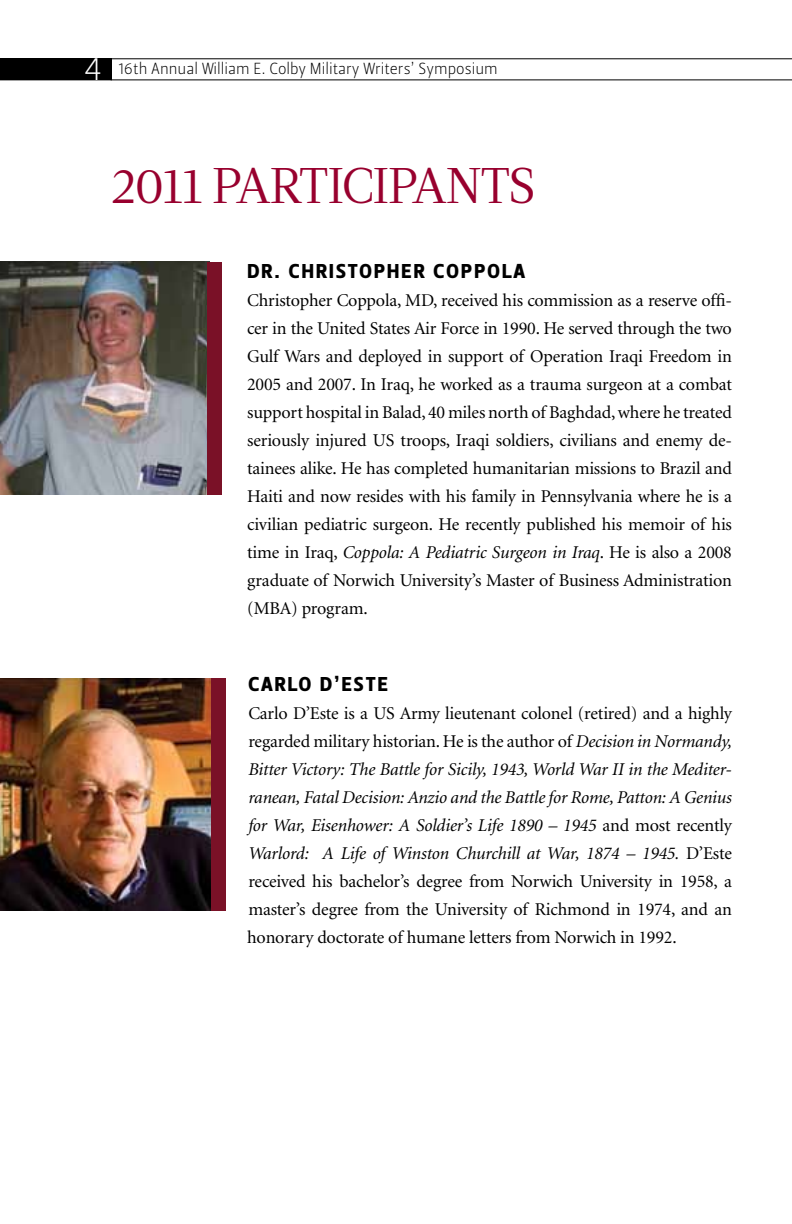
<style>
.page{position:relative;width:792px;height:1224px;background:#fff}
.page>*{position:absolute;margin:0;border:0;box-sizing:border-box;transform-origin:0 0}
.t1{font:50px "Leitura Roman 1";letter-spacing:-.03em;color:#98002e}
.t2{font:20px "Leitura Sans Grot 4";letter-spacing:.115em;color:#000}
.t3{font:18px/28px "Minion";letter-spacing:-.01em;color:#000;text-align:justify}
.t4{font:16px "Leitura Sans Grot 1";color:#000}
.s1{font-size:33px;color:#fff}
.s2{font-style:italic}
</style>
<div class="page">
<img style="left:0;top:262px;width:208px;height:232px">
<div style="left:208px;top:262px;width:14px;height:232px;background:#7a1127"></div>
<img style="left:0;top:678px;width:212px;height:233px">
<div style="left:212px;top:678px;width:14px;height:233px;background:#7a1127"></div>
<div style="left:0;top:59px;width:111px;height:21px;background:#000"></div>
<p class="t4" style="left:84px;top:60px;width:415px"><span class="s1">4</span> 16th Annual William E. Colby Military Writers’ Symposium</p>
<h1 class="t1" style="left:110px;top:156px;width:427px">2011 PARTICIPANTS</h1>
<p class="t2" style="left:247px;top:259px;width:280px">DR. CHRISTOPHER COPPOLA</p>
<p class="t3" style="left:247px;top:287px;width:486px">Christopher Coppola, MD, received his commission as a reserve offi&shy;cer in the United States Air Force in 1990. He served through the two Gulf Wars and deployed in support of Operation Iraqi Freedom in 2005 and 2007. In Iraq, he worked as a trauma surgeon at a combat support hospital in Balad, 40 miles north of Baghdad, where he treated seriously injured US troops, Iraqi soldiers, civilians and enemy de&shy;tainees alike. He has completed humanitarian missions to Brazil and Haiti and now resides with his family in Pennsylvania where he is a civilian pediatric surgeon. He recently published his memoir of his time in Iraq, <span class="s2">Coppola: A Pediatric Surgeon in Iraq</span>. He is also a 2008 graduate of Norwich University’s Master of Business Administration (MBA) program.</p>
<p class="t2" style="left:249px;top:672px;width:40px">CARLO</p>
<p class="t2" style="left:320px;top:672px;width:58px">D’ESTE</p>
<p class="t3" style="left:247px;top:700px;width:487px">Carlo D’Este is a US Army lieutenant colonel (retired) and a highly regarded military historian. He is the author of <span class="s2">Decision in Normandy, Bitter Victory: The Battle for Sicily, 1943, World War II in the Mediter&shy;ranean, Fatal Decision: Anzio and the Battle for Rome, Patton: A Genius for War, Eisenhower: A Soldier’s Life 1890 – 1945</span> and most recently <span class="s2">Warlord: A Life of Winston Churchill at War, 1874 – 1945.</span> D’Este received his bachelor’s degree from Norwich University in 1958, a master’s degree from the University of Richmond in 1974, and an honorary doctorate of humane letters from Norwich in 1992.</p>
</div>
